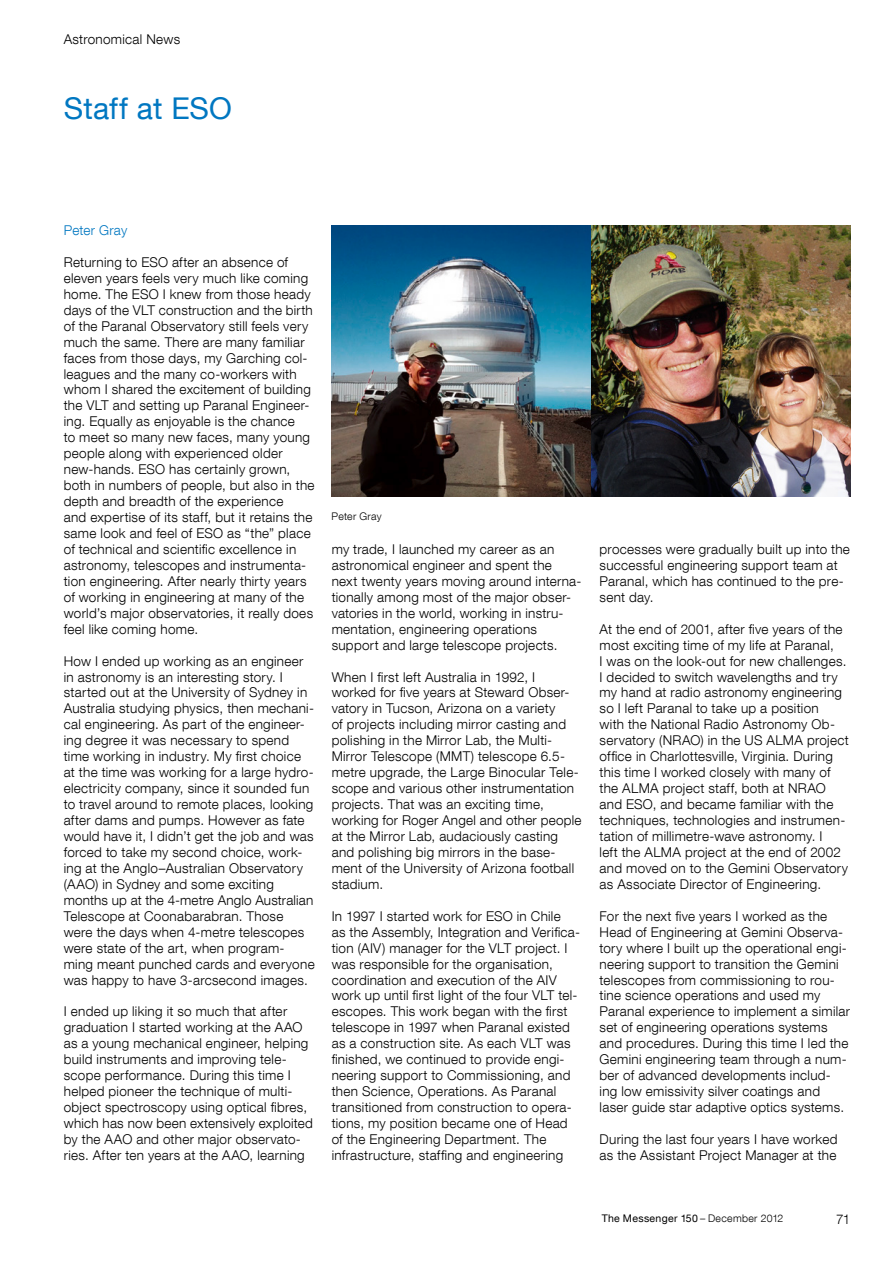
<style>
.page{position:relative;width:893px;height:1263px;background:#fff}
.page>*{position:absolute;margin:0;border:0;box-sizing:border-box;transform-origin:0 0}
.article_title{font:30px "Helvetica Neue LT Com";letter-spacing:.005em;color:#0077c1}
._45_9pt{font:300 13.5px/15.9px "Helvetica Neue LT Com";letter-spacing:.02em;color:#000}
._45_9pt_blue{font:300 13.5px "Helvetica Neue LT Com";letter-spacing:.015em;color:#0077c1}
.t1{font:10.5px "Helvetica Neue LT Com";letter-spacing:.03em;color:#000}
._45_7pt_ZA_3_mm{font:300 10.5px "Helvetica Neue LT Com";letter-spacing:.02em;color:#000}
.s1{font-weight:300}
</style>
<div class="page">
<img style="left:332px;top:225px;width:518px;height:271px">
<p class="_45_9pt" style="left:64px;top:31px;width:118px">Astronomical News</p>
<p class="article_title" style="left:64px;top:90px;width:170px">Staff at ESO</p>
<p class="_45_9pt_blue" style="left:64px;top:222px;width:65px">Peter Gray</p>
<p class="_45_9pt" style="left:64px;top:254px;width:252px">Returning to ESO after an absence of eleven years feels very much like coming home. The ESO I knew from those heady days of the VLT construction and the birth of the Paranal Observatory still feels very much the same. There are many familiar faces from those days, my Garching col&shy;leagues and the many co-workers with whom I shared the excitement of building the VLT and setting up Paranal Engineer&shy;ing. Equally as enjoyable is the chance<br>to meet so many new faces, many young people along with experienced older new-hands. ESO has certainly grown, both in numbers of people, but also in the depth and breadth of the experience<br>and expertise of its staff, but it retains the same look and feel of ESO as “the” place of technical and scientific excellence in astronomy, telescopes and instrumenta&shy;tion engineering. After nearly thirty years of working in engineering at many of the world’s major observatories, it really does feel like coming home.</p>
<p class="_45_9pt" style="left:64px;top:652px;width:252px">How I ended up working as an engineer in astronomy is an interesting story. I started out at the University of Sydney in Australia studying physics, then mechani&shy;cal engineering. As part of the engineer&shy;ing degree it was necessary to spend time working in industry. My first choice at the time was working for a large hydro&shy;electricity company, since it sounded fun to travel around to remote places, looking after dams and pumps. However as fate would have it, I didn’t get the job and was forced to take my second choice, work&shy;ing at the Anglo–Australian Observatory (AAO) in Sydney and some exciting months up at the 4-metre Anglo Australian Telescope at Coonabarabran. Those were the days when 4-metre telescopes were state of the art, when program&shy;ming meant punched cards and everyone was happy to have 3-arcsecond images.</p>
<p class="_45_9pt" style="left:64px;top:1003px;width:251px">I ended up liking it so much that after graduation I started working at the AAO as a young mechanical engineer, helping build instruments and improving tele&shy;scope performance. During this time I helped pioneer the technique of multi&shy;object spectroscopy using optical fibres, which has now been extensively exploited by the AAO and other major observato&shy;ries. After ten years at the AAO, learning</p>
<p class="_45_7pt_ZA_3_mm" style="left:332px;top:510px;width:52px">Peter Gray</p>
<p class="_45_9pt" style="left:332px;top:541px;width:251px">my trade, I launched my career as an astronomical engineer and spent the<br>next twenty years moving around interna&shy;tionally among most of the major obser&shy;vatories in the world, working in instru&shy;mentation, engineering operations support and large telescope projects.</p>
<p class="_45_9pt" style="left:332px;top:668px;width:251px">When I first left Australia in 1992, I worked for five years at Steward Obser&shy;vatory in Tucson, Arizona on a variety<br>of projects including mirror casting and polishing in the Mirror Lab, the Multi-Mirror Telescope (MMT) telescope 6.5- metre upgrade, the Large Binocular Tele&shy;scope and various other instrumentation projects. That was an exciting time, working for Roger Angel and other people at the Mirror Lab, audaciously casting and polishing big mirrors in the base&shy;ment of the University of Arizona football stadium.</p>
<p class="_45_9pt" style="left:332px;top:908px;width:250px">In 1997 I started work for ESO in Chile<br>as the Assembly, Integration and Verifica&shy;tion (AIV) manager for the VLT project. I was responsible for the organisation, coordination and execution of the AIV work up until first light of the four VLT tel&shy;escopes. This work began with the first telescope in 1997 when Paranal existed as a construction site. As each VLT was finished, we continued to provide engi&shy;neering support to Commissioning, and then Science, Operations. As Paranal transitioned from construction to opera&shy;tions, my position became one of Head of the Engineering Department. The infrastructure, staffing and engineering</p>
<p class="_45_9pt" style="left:600px;top:541px;width:252px">processes were gradually built up into the successful engineering support team at Paranal, which has continued to the pre&shy;sent day.</p>
<p class="_45_9pt" style="left:600px;top:621px;width:251px">At the end of 2001, after five years of the most exciting time of my life at Paranal,<br>I was on the look-out for new challenges.<br>I decided to switch wavelengths and try my hand at radio astronomy engineering so I left Paranal to take up a position<br>with the National Radio Astronomy Ob-- servatory (NRAO) in the US ALMA project office in Charlottesville, Virginia. During this time I worked closely with many of the ALMA project staff, both at NRAO and ESO, and became familiar with the techniques, technologies and instrumen&shy;tation of millimetre-wave astronomy. I<br>left the ALMA project at the end of 2002 and moved on to the Gemini Observatory as Associate Director of Engineering.</p>
<p class="_45_9pt" style="left:600px;top:908px;width:252px">For the next five years I worked as the Head of Engineering at Gemini Observa&shy;tory where I built up the operational engi&shy;neering support to transition the Gemini telescopes from commissioning to rou&shy;tine science operations and used my Paranal experience to implement a similar set of engineering operations systems and procedures. During this time I led the Gemini engineering team through a num&shy;ber of advanced developments includ&shy;ing low emissivity silver coatings and laser guide star adaptive optics systems.</p>
<p class="_45_9pt" style="left:600px;top:1131px;width:239px">During the last four years I have worked as the Assistant Project Manager at the</p>
<p class="t1" style="left:602px;top:1211px;width:183px">The Messenger 150 <span class="s1">– December 2012</span></p>
<p class="_45_9pt" style="left:836px;top:1211px;width:16px">71</p>
</div>
